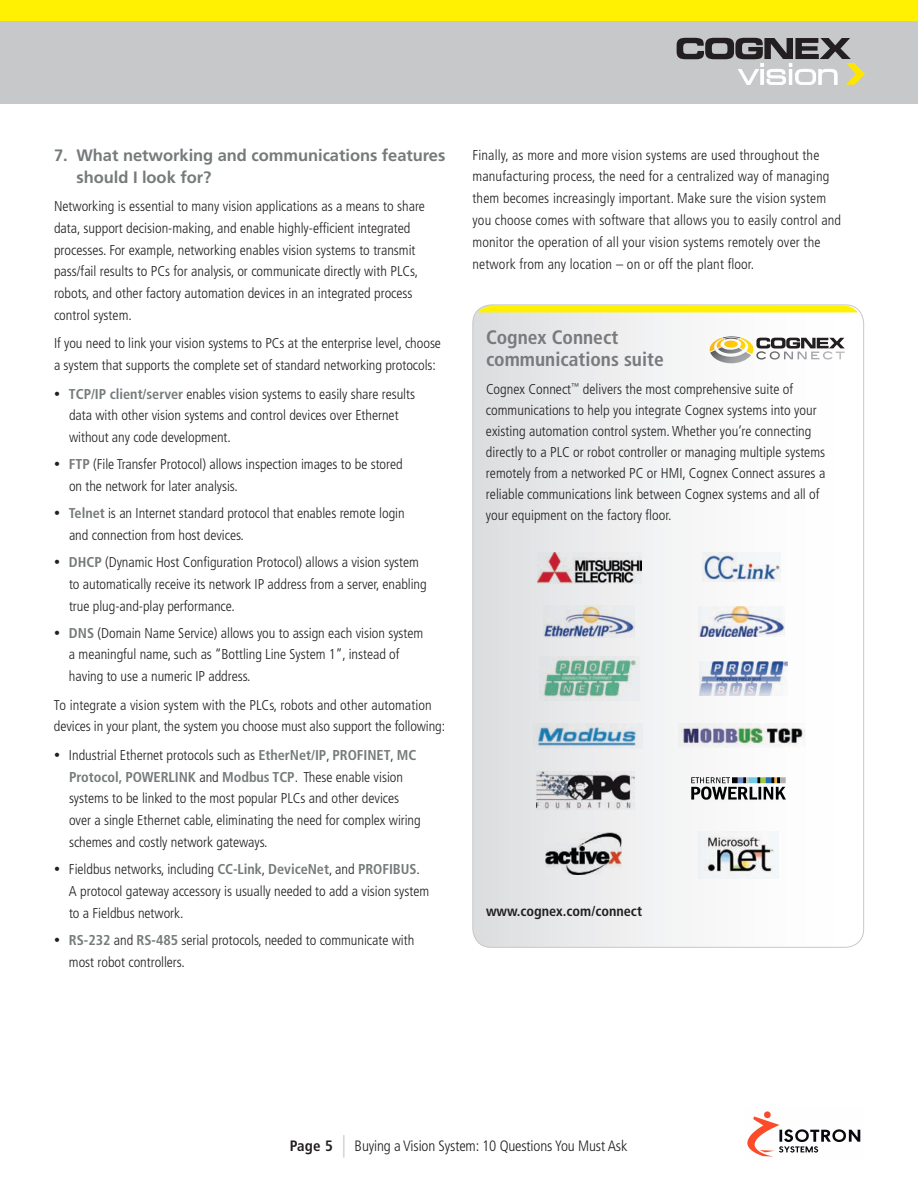
<style>
.page{position:relative;width:918px;height:1188px;background:#fff}
.page>*{position:absolute;margin:0;border:0;box-sizing:border-box;transform-origin:0 0}
.t1{font:700 condensed 19.5px/22.5px "Frutiger";color:#787a7d}
.t2{font:700 16.5px/21.8px "Frutiger";letter-spacing:-.005em;color:#757a7b}
.t3{font:300 condensed 15px "Frutiger";letter-spacing:-.01em;color:#231f20}
.t4{font:300 condensed 14.25px/21.8px "Frutiger";letter-spacing:-.005em;color:#231f20}
.t5{font:700 condensed 14.25px "Frutiger";color:#231f20}
.s1{font-size:12px}
.s2{font-weight:700;color:#757a7b}
.s3{font-weight:700}
.s4{font-size:22.5px;color:#c7c8ca}
</style>
<div class="page">
<div style="left:0;top:0;width:918px;height:104px;background:#c7c8ca"></div>
<div style="left:0;top:0;width:918px;height:20px;background:#fff101"></div>
<svg style="left:677px;top:38px;width:188px;height:47px"></svg>
<svg style="left:473px;top:309px;width:391px;height:637px"></svg>
<svg style="left:478px;top:305px;width:380px;height:7px;background:#fdf010"></svg>
<svg style="left:708px;top:336px;width:137px;height:27px"></svg>
<img style="left:537px;top:552px;width:104px;height:31px">
<img style="left:544px;top:605px;width:90px;height:33px">
<img style="left:540px;top:657px;width:99px;height:43px">
<img style="left:534px;top:724px;width:108px;height:24px">
<img style="left:537px;top:772px;width:97px;height:37px">
<img style="left:545px;top:833px;width:77px;height:42px">
<img style="left:703px;top:553px;width:77px;height:28px">
<img style="left:699px;top:606px;width:85px;height:31px">
<img style="left:699px;top:661px;width:88px;height:35px">
<img style="left:678px;top:724px;width:128px;height:24px">
<img style="left:699px;top:831px;width:80px;height:47px">
<img style="left:692px;top:777px;width:93px;height:24px">
<img style="left:747px;top:1111px;width:114px;height:46px">
<p class="t2" style="left:77px;top:144px;width:370px;text-indent:-23px">7. What networking and communications features should I look for?</p>
<p class="t4" style="left:54px;top:196px;width:373px">Networking is essential to many vision applications as a means to share data, support decision-making, and enable highly-efficient integrated processes. For example, networking enables vision systems to transmit pass/fail results to PCs for analysis, or communicate directly with PLCs, robots, and other factory automation devices in an integrated process control system.</p>
<p class="t4" style="left:54px;top:333px;width:389px">If you need to link your vision systems to PCs at the enterprise level, choose a system that supports the complete set of standard networking protocols:</p>
<p class="t4" style="left:69px;top:383px;width:348px;text-indent:-15px"><span class="s1">•</span> <span class="s2">TCP/IP client/server</span> enables vision systems to easily share results data with other vision systems and control devices over Ethernet without any code development.</p>
<p class="t4" style="left:69px;top:454px;width:335px;text-indent:-15px"><span class="s1">•</span> <span class="s2">FTP</span> (File Transfer Protocol) allows inspection images to be stored on the network for later analysis.</p>
<p class="t4" style="left:69px;top:503px;width:337px;text-indent:-15px"><span class="s1">•</span> <span class="s2">Telnet</span> is an Internet standard protocol that enables remote login and connection from host devices.</p>
<p class="t4" style="left:69px;top:551px;width:359px;text-indent:-15px"><span class="s1">•</span> <span class="s2">DHCP</span> (Dynamic Host Configuration Protocol) allows a vision system to automatically receive its network IP address from a server, enabling true plug-and-play performance.</p>
<p class="t4" style="left:69px;top:622px;width:356px;text-indent:-15px"><span class="s1">•</span> <span class="s2">DNS</span> (Domain Name Service) allows you to assign each vision system a meaningful name, such as “Bottling Line System 1”, instead of having to use a numeric IP address.</p>
<p class="t4" style="left:54px;top:694px;width:393px">To integrate a vision system with the PLCs, robots and other automation devices in your plant, the system you choose must also support the following:</p>
<p class="t4" style="left:69px;top:744px;width:353px;text-indent:-15px"><span class="s1">•</span> Industrial Ethernet protocols such as <span class="s2">EtherNet/IP</span>, <span class="s2">PROFINET</span>, <span class="s2">MC Protocol, POWERLINK</span> and <span class="s2">Modbus TCP</span>. These enable vision systems to be linked to the most popular PLCs and other devices over a single Ethernet cable, eliminating the need for complex wiring schemes and costly network gateways.</p>
<p class="t4" style="left:69px;top:859px;width:362px;text-indent:-15px"><span class="s1">•</span> Fieldbus networks, including <span class="s2">CC-Link</span>, <span class="s2">DeviceNet</span>, and <span class="s2">PROFIBUS</span>.<br>A protocol gateway accessory is usually needed to add a vision system to a Fieldbus network.</p>
<p class="t4" style="left:69px;top:929px;width:347px;text-indent:-15px"><span class="s1">•</span> <span class="s2">RS-232</span> and <span class="s2">RS-485</span> serial protocols, needed to communicate with most robot controllers.</p>
<p class="t4" style="left:472px;top:144px;width:370px">Finally, as more and more vision systems are used throughout the manufacturing process, the need for a centralized way of managing them becomes increasingly important. Make sure the vision system you choose comes with software that allows you to easily control and monitor the operation of all your vision systems remotely over the network from any location – on or off the plant floor.</p>
<h1 class="t1" style="left:486px;top:326px;width:179px">Cognex Connect communications suite</h1>
<p class="t4" style="left:486px;top:379px;width:341px;line-height:21px">Cognex Connect<sup>™</sup> delivers the most comprehensive suite of communications to help you integrate Cognex systems into your existing automation control system. Whether you’re connecting directly to a PLC or robot controller or managing multiple systems remotely from a networked PC or HMI, Cognex Connect assures a reliable communications link between Cognex systems and all of your equipment on the factory floor.</p>
<p class="t5" style="left:486px;top:902px;width:158px">www.cognex.com/connect</p>
<p class="t3" style="left:290px;top:1137px;width:339px"><span class="s3">Page 5</span> <span class="s4">|</span> Buying a Vision System: 10 Questions You Must Ask</p>
</div>
